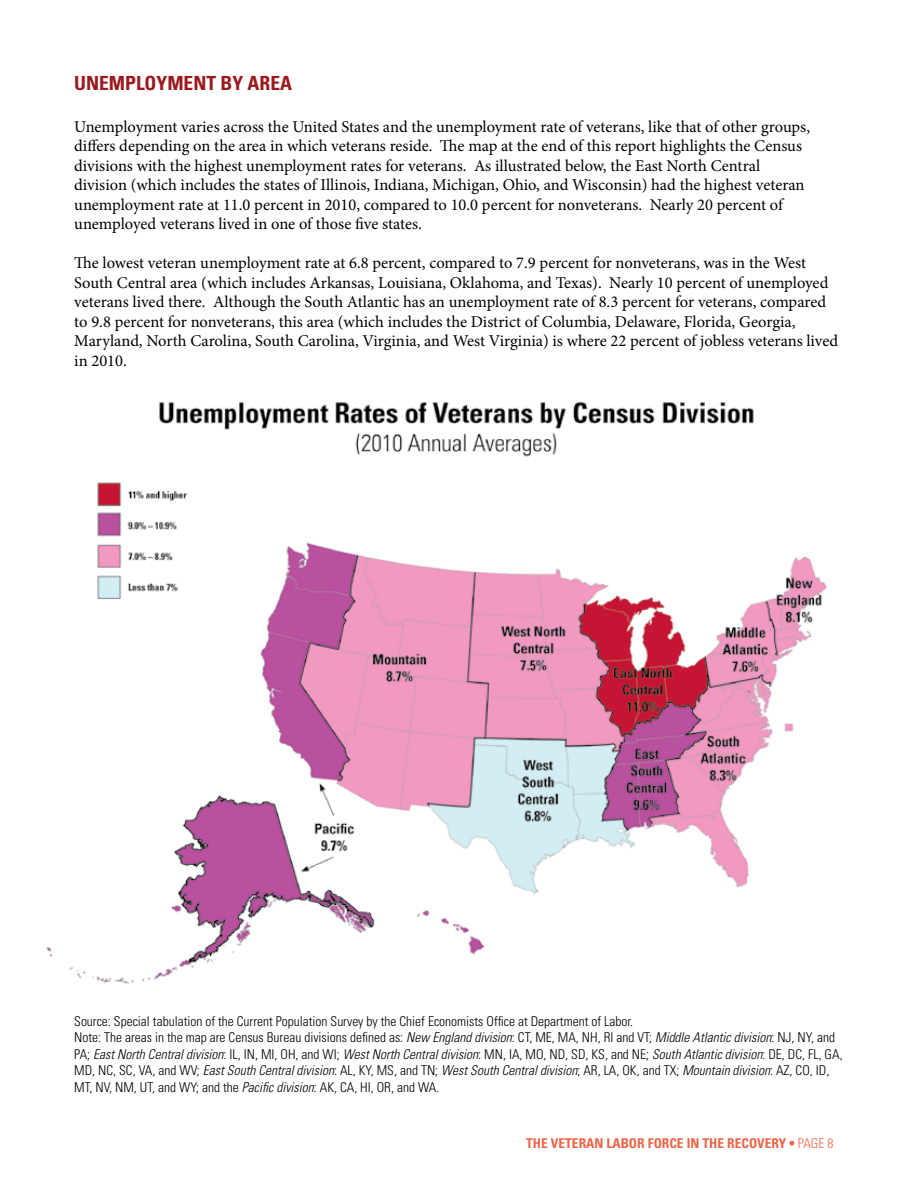
<style>
.page{position:relative;width:918px;height:1188px;background:#fff}
.page>*{position:absolute;margin:0;border:0;box-sizing:border-box;transform-origin:0 0}
.t1{font:700 condensed 19.5px "Univers";color:#9c191d}
.t2{font:16.5px/19.5px "Minion Pro";letter-spacing:-.005em;color:#000}
.t3{font:300 condensed 13.5px/16.5px "Univers";color:#000}
.t4{font:700 condensed 13.5px "Univers";color:#ec6548}
.s1{font-style:italic}
.s2{font-weight:300}
</style>
<div class="page">
<img style="left:46px;top:401px;width:781px;height:583px">
<p class="t1" style="left:74px;top:71px;width:219px">UNEMPLOYMENT BY AREA</p>
<p class="t2" style="left:74px;top:117px;width:737px">Unemployment varies across the United States and the unemployment rate of veterans, like that of other groups, differs depending on the area in which veterans reside. The map at the end of this report highlights the Census divisions with the highest unemployment rates for veterans. As illustrated below, the East North Central division (which includes the states of Illinois, Indiana, Michigan, Ohio, and Wisconsin) had the highest veteran unemployment rate at 11.0 percent in 2010, compared to 10.0 percent for nonveterans. Nearly 20 percent of unemployed veterans lived in one of those five states.</p>
<p class="t2" style="left:74px;top:253px;width:766px">The lowest veteran unemployment rate at 6.8 percent, compared to 7.9 percent for nonveterans, was in the West South Central area (which includes Arkansas, Louisiana, Oklahoma, and Texas). Nearly 10 percent of unemployed veterans lived there. Although the South Atlantic has an unemployment rate of 8.3 percent for veterans, compared to 9.8 percent for nonveterans, this area (which includes the District of Columbia, Delaware, Florida, Georgia, Maryland, North Carolina, South Carolina, Virginia, and West Virginia) is where 22 percent of jobless veterans lived in 2010.</p>
<p class="t3" style="left:74px;top:1013px;width:770px">Source: Special tabulation of the Current Population Survey by the Chief Economists Office at Department of Labor.<br>Note: The areas in the map are Census Bureau divisions defined as: <span class="s1">New England division</span>: CT, ME, MA, NH, RI and VT; <span class="s1">Middle Atlantic division</span>: NJ, NY, and PA; <span class="s1">East North Central division</span>: IL, IN, MI, OH, and WI; <span class="s1">West North Central division</span>: MN, IA, MO, ND, SD, KS, and NE; <span class="s1">South Atlantic division</span>: DE, DC, FL, GA, MD, NC, SC, VA, and WV; <span class="s1">East South Central division</span>: AL, KY, MS, and TN; <span class="s1">West South Central division</span>; AR, LA, OK, and TX; <span class="s1">Mountain division</span>: AZ, CO, ID, MT, NV, NM, UT, and WY; and the <span class="s1">Pacific division</span>: AK, CA, HI, OR, and WA.</p>
<p class="t4" style="left:526px;top:1135px;width:309px">THE VETERAN LABOR FORCE IN THE RECOVERY • <span class="s2">PAGE 8</span></p>
</div>
